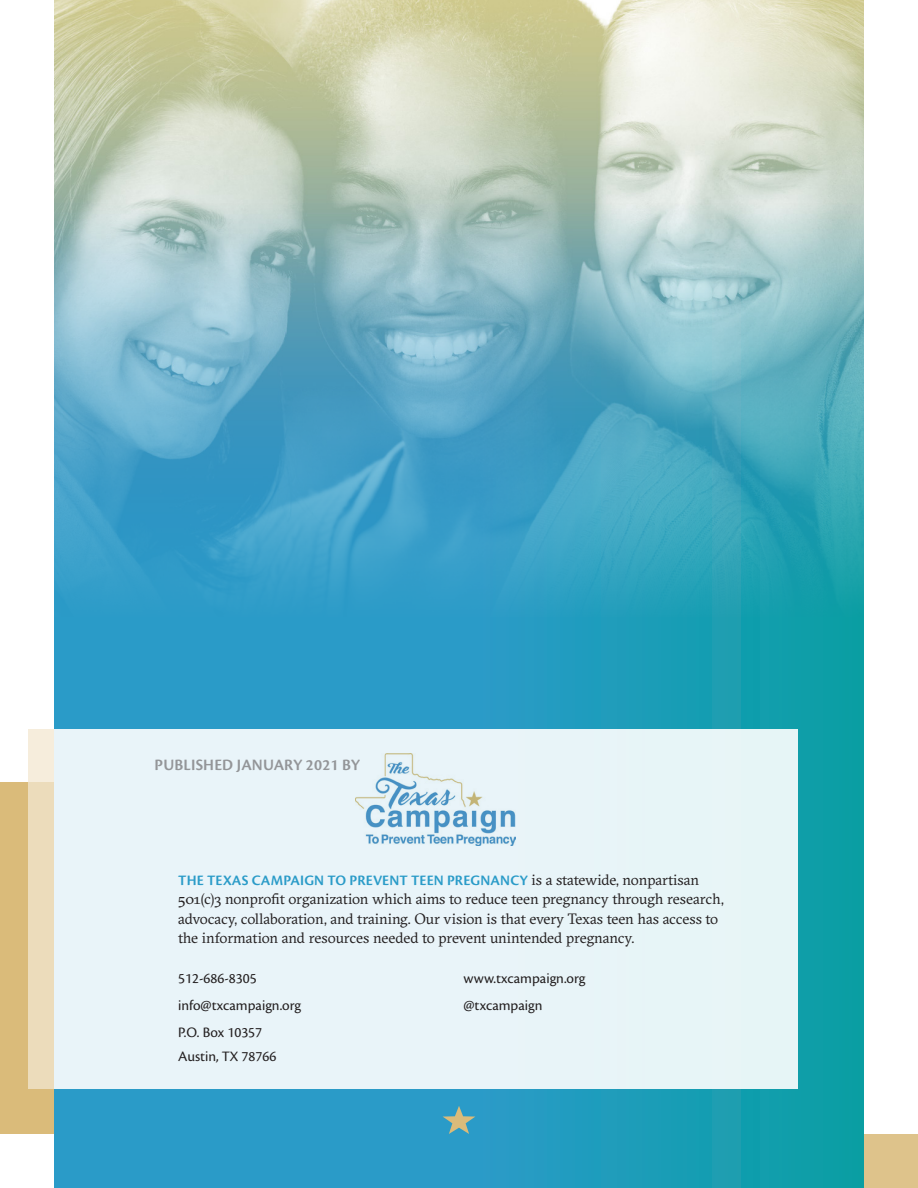
<style>
.page{position:relative;width:918px;height:1188px;background:#fff}
.page>*{position:absolute;margin:0;border:0;box-sizing:border-box;transform-origin:0 0}
.flow_chart_heads{font:600 16.5px "Cronos Pro";letter-spacing:.01em;color:#939598}
.body_copy{font:15px/19.5px "GT Sectra";letter-spacing:-.01em;color:#231f20}
.boxed_text{font:15px/24px "Cronos Pro";color:#231f20}
.s1{font-family:"Cronos Pro";font-weight:600;color:#2a9bc8}
</style>
<div class="page">
<div style="left:87px;top:1134px;width:831px;height:54px;background:#dec38b"></div>
<div style="left:54px;top:0;width:810px;height:1188px;background:linear-gradient(to right,#329ad1,#139ead)"></div>
<img style="left:54px;top:0;width:810px;height:616px">
<div style="left:0;top:782px;width:54px;height:352px;background:#dabb7a"></div>
<div style="left:54px;top:729px;width:743px;height:360px;background:#e9f4f9"></div>
<svg style="left:29px;top:729px;width:25px;height:360px;background:#eddebf"></svg>
<img style="left:356px;top:754px;width:160px;height:91px">
<svg style="left:443px;top:1106px;width:32px;height:28px"></svg>
<p class="flow_chart_heads" style="left:155px;top:755px;width:207px">PUBLISHED JANUARY 2021 BY</p>
<p class="body_copy" style="left:178px;top:870px;width:547px"><span class="s1">THE TEXAS CAMPAIGN TO PREVENT TEEN PREGNANCY</span> is a statewide, nonpartisan 501(c)3 nonprofit organization which aims to reduce teen pregnancy through research, advocacy, collaboration, and training. Our vision is that every Texas teen has access to the information and resources needed to prevent unintended pregnancy.</p>
<p class="boxed_text" style="left:178px;top:966px;width:80px">512-686-8305</p>
<p class="boxed_text" style="left:178px;top:993px;width:125px">info@txcampaign.org</p>
<p class="boxed_text" style="left:178px;top:1020px;width:100px">P.O. Box 10357<br>Austin, TX 78766</p>
<p class="boxed_text" style="left:464px;top:966px;width:124px">www.txcampaign.org</p>
<p class="boxed_text" style="left:464px;top:993px;width:81px">@txcampaign</p>
</div>
